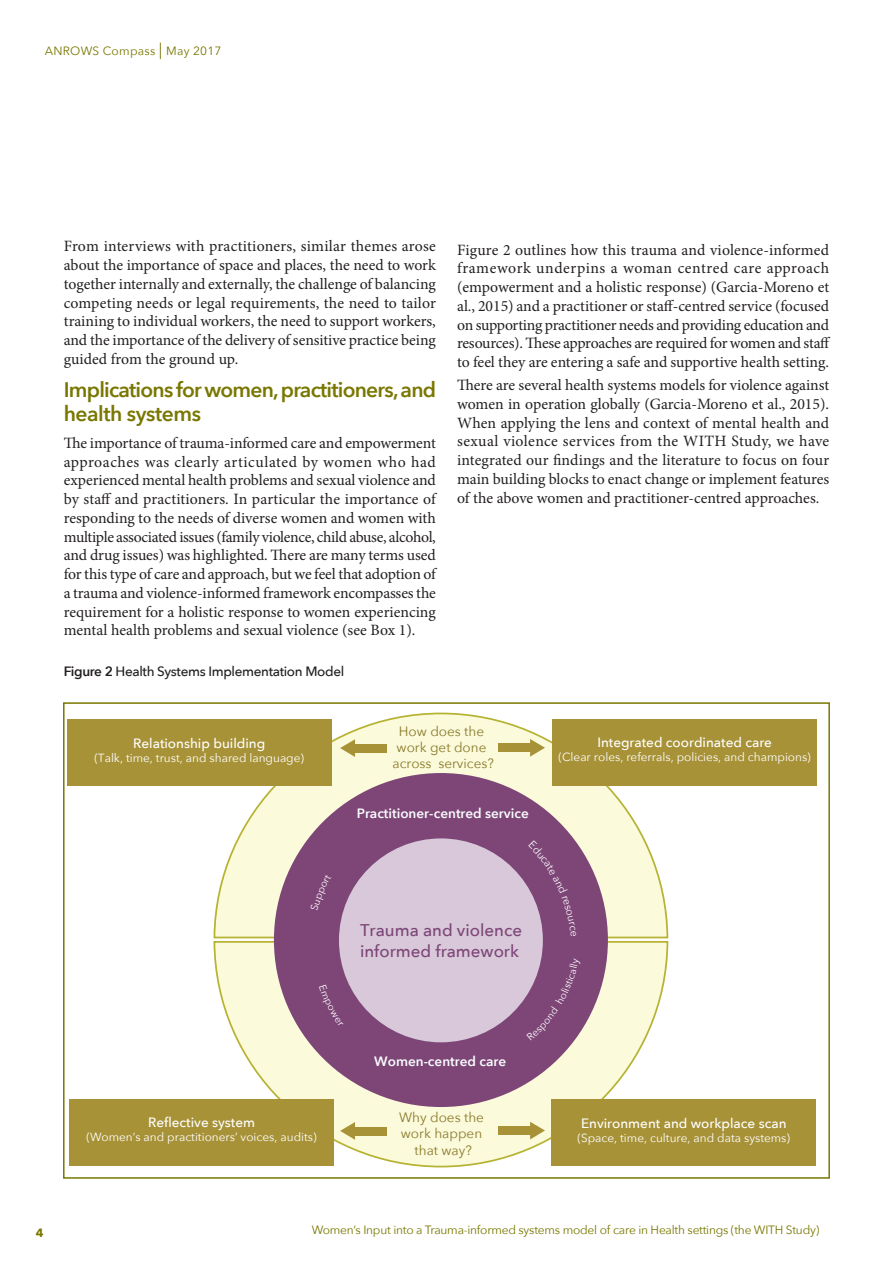
<style>
.page{position:relative;width:893px;height:1263px;background:#fff}
.page>*{position:absolute;margin:0;border:0;box-sizing:border-box;transform-origin:0 0}
.Body_text{font:600 21px/24px "Avenir Next";letter-spacing:-.035em;color:#797701}
.t1{font:500 16.95px/20.2px "Avenir Next";color:#7d4677}
.Body_text-2{font:15.75px/18.8px "Minion Pro";letter-spacing:-.005em;color:#231f20;text-align:justify}
.t2{font:500 13.5px "Avenir Next";color:#fff}
.t3{font:13.5px/16.2px "Avenir Next";color:#8a7a2b;text-align:center}
.t4{font:600 13.5px "Avenir Next";color:#f9fcfe}
.TABLE_HEAD{font:500 13.5px "Avenir Next";letter-spacing:-.025em;color:#231f20}
.t5{font:12px "Avenir Next";letter-spacing:-.02em;color:#797701}
.t6{font:12px "Avenir Next";letter-spacing:.02em;color:#797701}
.t7{font:700 12px "Avenir Next";color:#797701}
.t8{font:11.85px "Avenir Next";color:#fff}
.s1{font-size:16.5px}
.s2{font-weight:600}
</style>
<div class="page">
<svg style="left:213px;top:940px;width:456px;height:228px"></svg>
<svg style="left:213px;top:712px;width:456px;height:227px"></svg>
<div style="left:274px;top:773px;width:334px;height:334px;background:#7d4677;border-radius:50%"></div>
<div style="left:70px;top:1099px;width:264px;height:66px;background:#a79237"></div>
<div style="left:498px;top:1126px;width:33px;height:9px;background:#a79237"></div>
<svg style="left:530px;top:1122px;width:15px;height:17px"></svg>
<div style="left:354px;top:1126px;width:33px;height:9px;background:#a79237"></div>
<svg style="left:340px;top:1122px;width:15px;height:18px"></svg>
<div style="left:498px;top:743px;width:33px;height:9px;background:#a79237"></div>
<svg style="left:530px;top:739px;width:15px;height:18px"></svg>
<div style="left:354px;top:744px;width:33px;height:9px;background:#a79237"></div>
<svg style="left:340px;top:739px;width:15px;height:18px"></svg>
<div style="left:553px;top:719px;width:264px;height:66px;background:#a79237"></div>
<div style="left:339px;top:838px;width:204px;height:204px;background:#d8c8da;border-radius:50%"></div>
<div style="left:552px;top:1099px;width:264px;height:66px;background:#a79237"></div>
<div style="left:67px;top:719px;width:264px;height:66px;background:#a79237"></div>
<div style="left:63px;top:702px;width:767px;height:477px;border:2px solid #797701"></div>
<svg style="left:529px;top:841px;width:47px;height:95px"></svg>
<svg style="left:526px;top:958px;width:55px;height:83px"></svg>
<p class="t6" style="left:45px;top:40px;width:178px">ANROWS Compass <span class="s1">|</span> May 2017</p>
<p class="Body_text-2" style="left:64px;top:237px;width:374px">From interviews with practitioners, similar themes arose about the importance of space and places, the need to work together internally and externally, the challenge of balancing competing needs or legal requirements, the need to tailor training to individual workers, the need to support workers, and the importance of the delivery of sensitive practice being guided from the ground up.</p>
<p class="Body_text" style="left:64px;top:377px;width:374px">Implications for women, practitioners, and health systems</p>
<p class="Body_text-2" style="left:64px;top:433px;width:374px">The importance of trauma-informed care and empowerment approaches was clearly articulated by women who had experienced mental health problems and sexual violence and by staff and practitioners. In particular the importance of responding to the needs of diverse women and women with multiple associated issues (family violence, child abuse, alcohol, and drug issues) was highlighted. There are many terms used for this type of care and approach, but we feel that adoption of a trauma and violence-informed framework encompasses the requirement for a holistic response to women experiencing mental health problems and sexual violence (see Box 1).</p>
<p class="TABLE_HEAD" style="left:64px;top:660px;width:282px"><span class="s2">Figure 2</span> Health Systems Implementation Model</p>
<p class="Body_text-2" style="left:457px;top:240px;width:375px">Figure 2 outlines how this trauma and violence-informed framework underpins a woman centred care approach (empowerment and a holistic response) (Garcia-Moreno et al., 2015) and a practitioner or staff-centred service (focused on supporting practitioner needs and providing education and resources). These approaches are required for women and staff to feel they are entering a safe and supportive health setting.</p>
<p class="Body_text-2" style="left:457px;top:376px;width:374px">There are several health systems models for violence against women in operation globally (Garcia-Moreno et al., 2015).<br>When applying the lens and context of mental health and sexual violence services from the WITH Study, we have integrated our findings and the literature to focus on four main building blocks to enact change or implement features of the above women and practitioner-centred approaches.</p>
<p class="t7" style="left:36px;top:1223px;width:9px">4</p>
<p class="t2" style="left:133px;top:732px;width:134px">Relationship building</p>
<p class="t8" style="left:94px;top:748px;width:211px">(Talk, time, trust, and shared language)</p>
<p class="t3" style="left:393px;top:722px;width:103px">How does the work get done across services?</p>
<p class="t4" style="left:357px;top:802px;width:174px">Practitioner-centred service</p>
<p class="t2" style="left:597px;top:731px;width:176px">Integrated coordinated care</p>
<p class="t8" style="left:559px;top:747px;width:254px">(Clear roles, referrals, policies, and champions)</p>
<p class="t2" style="left:148px;top:1111px;width:109px">Reflective system</p>
<p class="t8" style="left:86px;top:1127px;width:232px">(Women’s and practitioners’ voices, audits)</p>
<p class="t1" style="left:360px;top:920px;width:164px">Trauma and violence informed framework</p>
<p class="t4" style="left:374px;top:1049px;width:133px">Women-centred care</p>
<p class="t3" style="left:399px;top:1109px;width:86px">Why does the work happen that way?</p>
<p class="t2" style="left:581px;top:1111px;width:207px">Environment and workplace scan</p>
<p class="t8" style="left:577px;top:1127px;width:214px">(Space, time, culture, and data systems)</p>
<p class="t5" style="left:312px;top:1219px;width:509px">Women’s Input into a Trauma-informed systems model of care in Health settings (the WITH Study)</p>
</div>
